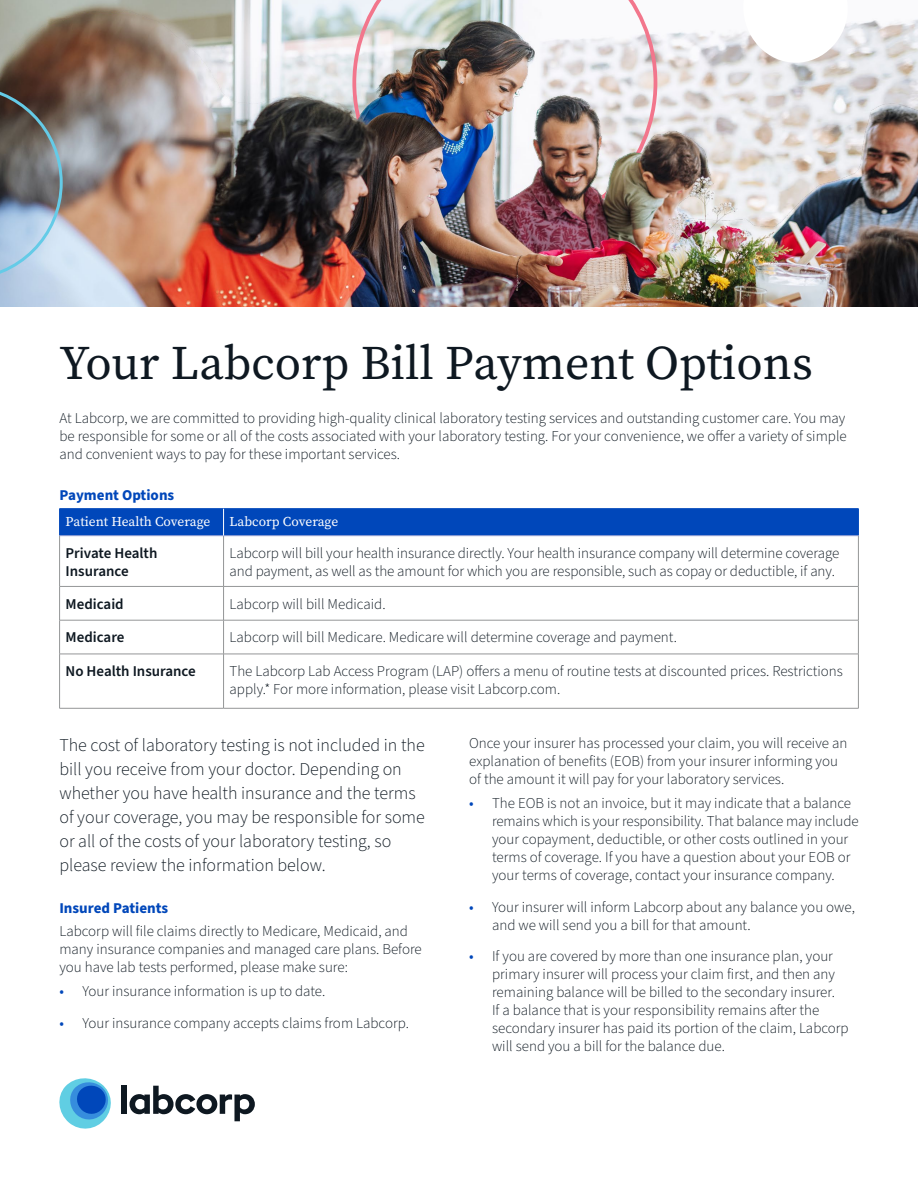
<style>
.page{position:relative;width:918px;height:1188px;background:#fff}
.page>*{position:absolute;margin:0;border:0;box-sizing:border-box;transform-origin:0 0}
.t1{font:48px "Source Serif Pro";color:#0e1821}
.t2{font:300 18px/24px "Source Sans Pro";color:#0e1821}
.t3{font:300 15px/18px "Source Sans Pro";color:#0e1821}
.t4{font:600 15px/18px "Source Sans Pro";color:#0e1821}
.t5{font:700 15px "Source Sans Pro";color:#0047ba}
.t6{font:13.5px "Source Serif Pro";color:#fff}
.s1{font-weight:400;color:#0047ba}
</style>
<div class="page">
<img style="left:0;top:0;width:918px;height:306px">
<svg style="left:737px;top:0;width:117px;height:70px"></svg>
<hr style="left:59px;top:508px;width:165px;height:1px;background:#0047ba">
<hr style="left:224px;top:508px;width:635px;height:1px;background:#0047ba">
<hr style="left:59px;top:536px;width:1px;height:50px;background:#949697">
<hr style="left:223px;top:536px;width:1px;height:50px;background:#949697">
<hr style="left:858px;top:536px;width:1px;height:50px;background:#949697">
<hr style="left:59px;top:586px;width:165px;height:1px;background:#949697">
<hr style="left:59px;top:587px;width:1px;height:33px;background:#949697">
<hr style="left:224px;top:586px;width:635px;height:1px;background:#949697">
<hr style="left:223px;top:587px;width:1px;height:33px;background:#949697">
<hr style="left:858px;top:587px;width:1px;height:33px;background:#949697">
<hr style="left:59px;top:620px;width:165px;height:1px;background:#949697">
<hr style="left:59px;top:620px;width:1px;height:34px;background:#949697">
<hr style="left:224px;top:620px;width:635px;height:1px;background:#949697">
<hr style="left:223px;top:620px;width:1px;height:34px;background:#949697">
<hr style="left:858px;top:620px;width:1px;height:34px;background:#949697">
<hr style="left:59px;top:654px;width:165px;height:1px;background:#949697">
<hr style="left:59px;top:654px;width:1px;height:54px;background:#949697">
<hr style="left:224px;top:654px;width:635px;height:1px;background:#949697">
<hr style="left:223px;top:654px;width:1px;height:54px;background:#949697">
<hr style="left:858px;top:654px;width:1px;height:54px;background:#949697">
<hr style="left:59px;top:708px;width:165px;height:1px;background:#949697">
<hr style="left:224px;top:708px;width:635px;height:1px;background:#949697">
<div style="left:59px;top:509px;width:800px;height:27px;background:#0047ba"></div>
<div style="left:122px;top:1086px;width:5px;height:28px;background:#0e1821"></div>
<svg style="left:130px;top:1086px;width:125px;height:35px"></svg>
<svg style="left:59px;top:1078px;width:52px;height:51px"></svg>
<img style="left:352px;top:0;width:305px;height:235px">
<svg style="left:0;top:85px;width:63px;height:195px"></svg>
<h1 class="t1" style="left:59px;top:331px;width:755px">Your Labcorp Bill Payment Options</h1>
<p class="t3" style="left:59px;top:409px;width:789px;text-align:justify">At Labcorp, we are committed to providing high-quality clinical laboratory testing services and outstanding customer care. You may be responsible for some or all of the costs associated with your laboratory testing. For your convenience, we offer a variety of simple and convenient ways to pay for these important services.</p>
<p class="t5" style="left:60px;top:485px;width:116px">Payment Options</p>
<p class="t6" style="left:66px;top:512px;width:146px">Patient Health Coverage</p>
<p class="t6" style="left:230px;top:512px;width:110px">Labcorp Coverage</p>
<p class="t4" style="left:66px;top:544px;width:93px">Private Health<br>Insurance</p>
<p class="t3" style="left:230px;top:544px;width:611px">Labcorp will bill your health insurance directly. Your health insurance company will determine coverage and payment, as well as the amount for which you are responsible, such as copay or deductible, if any.</p>
<p class="t4" style="left:66px;top:595px;width:60px">Medicaid</p>
<p class="t3" style="left:230px;top:595px;width:158px">Labcorp will bill Medicaid.</p>
<p class="t4" style="left:66px;top:629px;width:60px">Medicare</p>
<p class="t3" style="left:230px;top:629px;width:449px">Labcorp will bill Medicare. Medicare will determine coverage and payment.</p>
<p class="t4" style="left:66px;top:663px;width:132px">No Health Insurance</p>
<p class="t3" style="left:230px;top:663px;width:615px">The Labcorp Lab Access Program (LAP) offers a menu of routine tests at discounted prices. Restrictions apply.* For more information, please visit Labcorp.com.</p>
<p class="t2" style="left:59px;top:733px;width:367px">The cost of laboratory testing is not included in the bill you receive from your doctor. Depending on whether you have health insurance and the terms of your coverage, you may be responsible for some or all of the costs of your laboratory testing, so please review the information below.</p>
<p class="t5" style="left:59px;top:898px;width:110px">Insured Patients</p>
<p class="t3" style="left:59px;top:922px;width:364px">Labcorp will file claims directly to Medicare, Medicaid, and many insurance companies and managed care plans. Before you have lab tests performed, please make sure:</p>
<p class="t3" style="left:59px;top:983px;width:268px"><span class="s1">•</span> Your insurance information is up to date.</p>
<p class="t3" style="left:59px;top:1014px;width:351px"><span class="s1">•</span> Your insurance company accepts claims from Labcorp.</p>
<p class="t3" style="left:469px;top:734px;width:380px">Once your insurer has processed your claim, you will receive an explanation of benefits (EOB) from your insurer informing you of the amount it will pay for your laboratory services.</p>
<p class="t3" style="left:492px;top:795px;width:368px;text-indent:-23px"><span class="s1">•</span> The EOB is not an invoice, but it may indicate that a balance remains which is your responsibility. That balance may include your copayment, deductible, or other costs outlined in your terms of coverage. If you have a question about your EOB or your terms of coverage, contact your insurance company.</p>
<p class="t3" style="left:492px;top:898px;width:364px;text-indent:-23px"><span class="s1">•</span> Your insurer will inform Labcorp about any balance you owe, and we will send you a bill for that amount.</p>
<p class="t3" style="left:492px;top:948px;width:358px;text-indent:-23px"><span class="s1">•</span> If you are covered by more than one insurance plan, your primary insurer will process your claim first, and then any remaining balance will be billed to the secondary insurer.<br>If a balance that is your responsibility remains after the secondary insurer has paid its portion of the claim, Labcorp will send you a bill for the balance due.</p>
</div>
